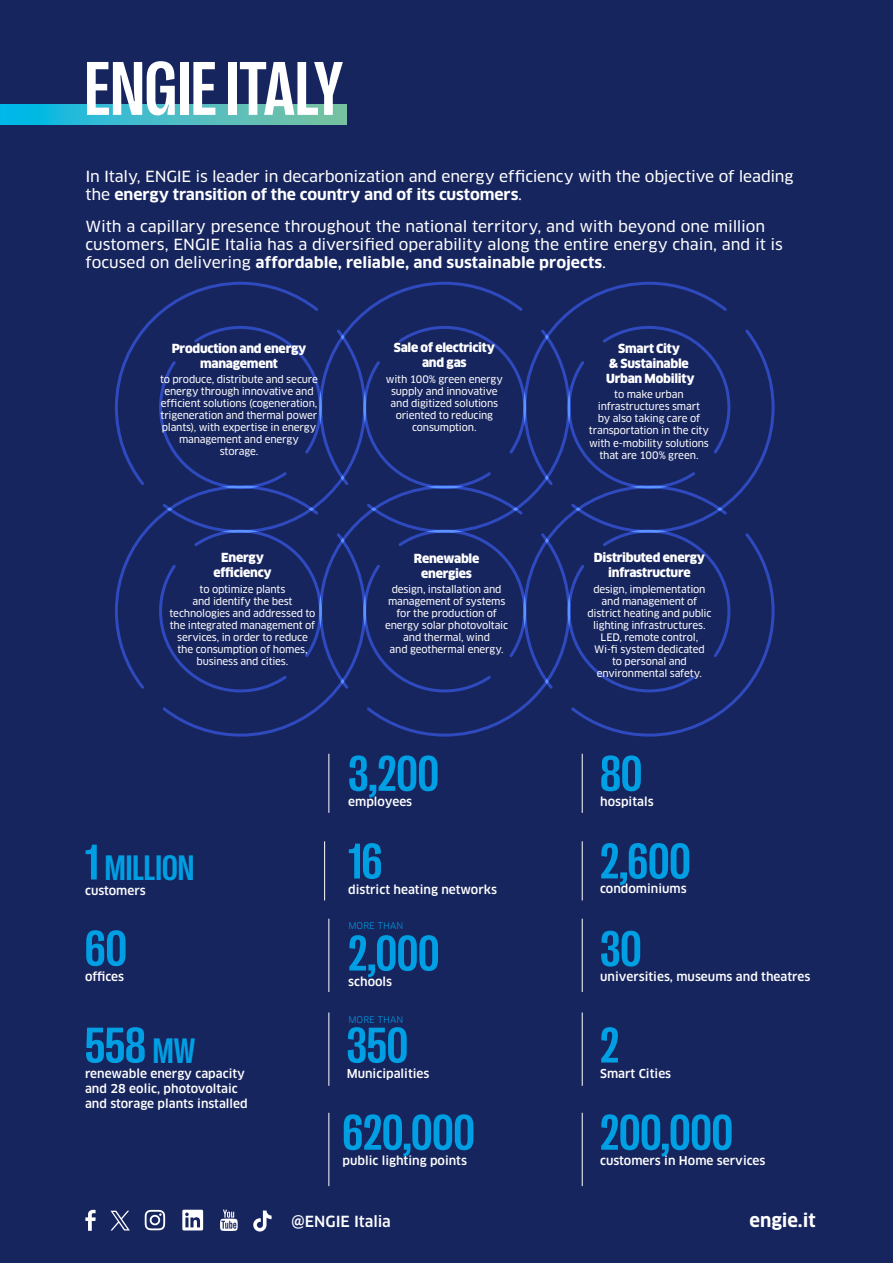
<style>
.page{position:relative;width:893px;height:1263px;background:#17255f}
.page>*{position:absolute;margin:0;border:0;box-sizing:border-box;transform-origin:0 0}
.t1{font:700 condensed 77.4px "Right Grotesk";color:#fff}
.t2{font:700 condensed 51px "Right Grotesk";color:#009fe3}
.t3{font:700 condensed 36px "Right Grotesk";color:#009fe3}
.t4{font:700 18px "Clan Pro";color:#fff}
.t5{font:15px/18px "Clan Pro News";letter-spacing:-.005em;color:#fff;scale:1.04 1}
.t6{font:700 15px "Clan Pro";letter-spacing:-.005em;color:#fff;scale:1.04 1}
.t7{font:500 15px "Clan Pro";letter-spacing:-.005em;color:#fff}
.t8{font:900 12.3px/15px "Clan Pro";letter-spacing:-.02em;color:#fff;text-align:center}
.t9{font:500 12px/15px "Clan Pro";color:#fff}
.t10{font:10.05px/12.1px "Clan Pro News";letter-spacing:-.015em;color:#fff;text-align:center}
.t11{font:9px "Clan Pro";letter-spacing:.01em;color:#009fe3}
.s1{font-family:"Clan Pro News";font-weight:400}
.s2{font-size:51px}
.s3{font-size:36px}
</style>
<div class="page">
<svg style="left:0;top:105px;width:347px;height:20px"></svg>
<svg style="left:115px;top:534px;width:203px;height:203px"></svg>
<svg style="left:115px;top:281px;width:203px;height:253px"></svg>
<svg style="left:318px;top:534px;width:204px;height:203px"></svg>
<svg style="left:318px;top:281px;width:204px;height:253px"></svg>
<svg style="left:522px;top:534px;width:253px;height:203px"></svg>
<svg style="left:522px;top:281px;width:253px;height:253px"></svg>
<svg style="left:85px;top:1210px;width:11px;height:21px"></svg>
<svg style="left:220px;top:1209px;width:18px;height:22px"></svg>
<svg style="left:182px;top:1210px;width:21px;height:20px"></svg>
<svg style="left:145px;top:1210px;width:20px;height:20px"></svg>
<svg style="left:253px;top:1210px;width:19px;height:21px"></svg>
<svg style="left:110px;top:1211px;width:20px;height:19px"></svg>
<hr style="left:328px;top:1012px;width:1px;height:74px;background:#fff">
<hr style="left:328px;top:1113px;width:1px;height:73px;background:#fff">
<hr style="left:328px;top:919px;width:1px;height:73px;background:#fff">
<hr style="left:324px;top:841px;width:1px;height:59px;background:#fff">
<hr style="left:328px;top:754px;width:1px;height:59px;background:#fff">
<hr style="left:582px;top:1012px;width:1px;height:74px;background:#fff">
<hr style="left:582px;top:1113px;width:1px;height:73px;background:#fff">
<hr style="left:582px;top:919px;width:1px;height:73px;background:#fff">
<hr style="left:582px;top:841px;width:1px;height:59px;background:#fff">
<hr style="left:582px;top:754px;width:1px;height:59px;background:#fff">
<h1 class="t1" style="left:84px;top:48px;width:260px">ENGIE ITALY</h1>
<h3 class="t5" style="left:85px;top:168px;width:682px">In Italy, ENGIE is leader in decarbonization and energy efficiency with the objective of leading</h3>
<h3 class="t6" style="left:85px;top:186px;width:421px"><span class="s1">the</span> energy transition of the country and of its customers<span class="s1">.</span></h3>
<h3 class="t5" style="left:85px;top:217px;width:672px">With a capillary presence throughout the national territory, and with beyond one million customers, ENGIE Italia has a diversified operability along the entire energy chain, and it is</h3>
<h3 class="t6" style="left:85px;top:253px;width:502px"><span class="s1">focused on delivering</span> affordable, reliable, and sustainable projects<span class="s1">.</span></h3>
<p class="t8" style="left:172px;top:341px;width:136px">Production and energy management</p>
<p class="t10" style="left:160px;top:373px;width:159px">to produce, distribute and secure energy through innovative and efficient solutions (cogeneration, trigeneration and thermal power plants), with expertise in energy management and energy storage.</p>
<p class="t8" style="left:394px;top:340px;width:103px">Sale of electricity and gas</p>
<p class="t10" style="left:386px;top:373px;width:118px">with 100% green energy supply and innovative and digitized solutions oriented to reducing consumption.</p>
<p class="t8" style="left:213px;top:550px;width:60px">Energy efficiency</p>
<p class="t10" style="left:170px;top:583px;width:147px">to optimize plants<br>and identify the best technologies and addressed to the integrated management of services, in order to reduce the consumption of homes, business and cities.</p>
<p class="t8" style="left:414px;top:551px;width:67px">Renewable energies</p>
<p class="t10" style="left:385px;top:583px;width:125px">design, installation and management of systems for the production of energy solar photovoltaic and thermal, wind<br>and geothermal energy.</p>
<h3 class="t3" style="left:85px;top:848px;width:111px"><span class="s2">1</span> MILLION</h3>
<p class="t9" style="left:85px;top:883px;width:62px">customers</p>
<h2 class="t2" style="left:85px;top:922px;width:43px">60</h2>
<p class="t9" style="left:85px;top:969px;width:41px">offices</p>
<h2 class="t2" style="left:85px;top:1019px;width:112px">558 <span class="s3">MW</span></h2>
<p class="t9" style="left:85px;top:1066px;width:164px">renewable energy capacity and 28 eolic, photovoltaic and storage plants installed</p>
<h2 class="t2" style="left:348px;top:747px;width:92px">3,200</h2>
<p class="t9" style="left:348px;top:794px;width:65px">employees</p>
<h2 class="t2" style="left:348px;top:835px;width:36px">16</h2>
<p class="t9" style="left:348px;top:882px;width:150px">district heating networks</p>
<p class="t11" style="left:348px;top:920px;width:57px">MORE THAN</p>
<h2 class="t2" style="left:348px;top:927px;width:93px">2,000</h2>
<p class="t9" style="left:348px;top:974px;width:45px">schools</p>
<p class="t11" style="left:348px;top:1014px;width:57px">MORE THAN</p>
<h2 class="t2" style="left:347px;top:1019px;width:63px">350</h2>
<p class="t9" style="left:347px;top:1066px;width:84px">Municipalities</p>
<h2 class="t2" style="left:343px;top:1106px;width:134px">620,000</h2>
<p class="t9" style="left:343px;top:1153px;width:126px">public lighting points</p>
<h3 class="t7" style="left:292px;top:1213px;width:101px">@ENGIE Italia</h3>
<p class="t8" style="left:606px;top:341px;width:90px">Smart City<br>&amp; Sustainable<br>Urban Mobility</p>
<p class="t10" style="left:589px;top:388px;width:122px">to make urban infrastructures smart<br>by also taking care of transportation in the city with e-mobility solutions that are 100% green.</p>
<p class="t8" style="left:594px;top:550px;width:113px">Distributed energy infrastructure</p>
<p class="t10" style="left:588px;top:583px;width:125px">design, implementation and management of district heating and public lighting infrastructures.<br>LED, remote control,<br>Wi-fi system dedicated<br>to personal and environmental safety.</p>
<h2 class="t2" style="left:600px;top:747px;width:43px">80</h2>
<p class="t9" style="left:600px;top:794px;width:55px">hospitals</p>
<h2 class="t2" style="left:600px;top:834px;width:92px">2,600</h2>
<p class="t9" style="left:600px;top:882px;width:88px">condominiums</p>
<h2 class="t2" style="left:600px;top:922px;width:43px">30</h2>
<p class="t9" style="left:600px;top:969px;width:212px">universities, museums and theatres</p>
<h2 class="t2" style="left:600px;top:1019px;width:20px">2</h2>
<p class="t9" style="left:600px;top:1066px;width:73px">Smart Cities</p>
<h2 class="t2" style="left:600px;top:1106px;width:134px">200,000</h2>
<p class="t9" style="left:600px;top:1153px;width:167px">customers in Home services</p>
<h3 class="t4" style="left:749px;top:1210px;width:68px">engie.it</h3>
</div>
